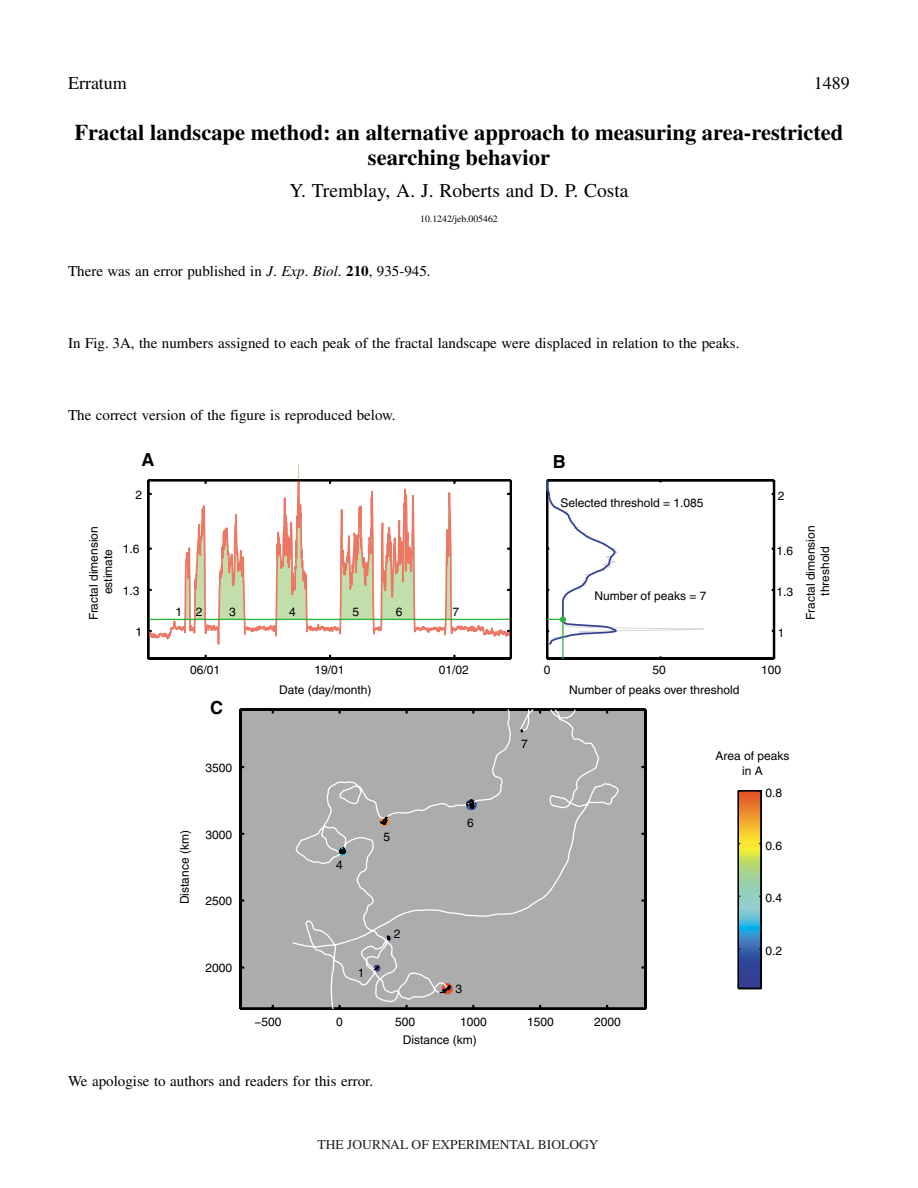
<style>
.page{position:relative;width:918px;height:1188px;background:#fff}
.page>*{position:absolute;margin:0;border:0;box-sizing:border-box;transform-origin:0 0}
.t1{font:700 22.5px/25.5px "Times";color:#000;text-align:center}
.t2{font:19.5px "Times";color:#000}
.t3{font:18px "Times";color:#000}
.t4{font:700 18px "Helvetica";color:#000}
.t5{font:15px "Times";color:#000}
.t6{font:13.5px "Times";color:#231f20}
.t7{font:12px/14.4px "Helvetica";color:#000;text-align:center}
.t8{font:9.75px "Times";color:#000}
.s1{font-style:italic}
.s2{font-weight:700}
.s3{color:#fff}
</style>
<div class="page">
<svg style="left:149px;top:463px;width:361px;height:246px"></svg>
<hr style="left:148px;top:619px;width:363px;height:1px;background:#2cb43a">
<hr style="left:546px;top:480px;width:2px;height:179px;background:#000">
<hr style="left:773px;top:480px;width:2px;height:179px;background:#000">
<hr style="left:547px;top:658px;width:227px;height:2px;background:#000">
<hr style="left:547px;top:479px;width:227px;height:2px;background:#000">
<hr style="left:562px;top:619px;width:2px;height:40px;background:#29b43a">
<svg style="left:546px;top:480px;width:158px;height:166px"></svg>
<div style="left:240px;top:710px;width:405px;height:299px;background:#acacac"></div>
<svg style="left:382px;top:463px;width:32px;height:245px"></svg>
<hr style="left:239px;top:710px;width:2px;height:299px;background:#000">
<hr style="left:644px;top:710px;width:3px;height:299px;background:#000">
<hr style="left:240px;top:1008px;width:405px;height:2px;background:#000">
<hr style="left:240px;top:709px;width:405px;height:2px;background:#000">
<svg style="left:291px;top:708px;width:328px;height:302px"></svg>
<svg style="left:323px;top:726px;width:205px;height:273px"></svg>
<img style="left:739px;top:792px;width:22px;height:196px">
<hr style="left:738px;top:791px;width:1px;height:198px;background:#000">
<hr style="left:761px;top:791px;width:1px;height:198px;background:#000">
<svg style="left:739px;top:988px;width:22px;height:1px"></svg>
<svg style="left:738px;top:790px;width:23px;height:2px"></svg>
<hr style="left:147px;top:480px;width:2px;height:179px;background:#000">
<hr style="left:510px;top:480px;width:2px;height:179px;background:#000">
<hr style="left:148px;top:658px;width:363px;height:2px;background:#000">
<hr style="left:148px;top:479px;width:363px;height:2px;background:#000">
<h3 class="t3" style="left:68px;top:76px;width:60px">Erratum</h3>
<h3 class="t3" style="left:814px;top:76px;width:37px">1489</h3>
<h1 class="t1" style="left:75px;top:121px;width:770px">Fractal landscape method: an alternative approach to measuring area-restricted searching behavior</h1>
<h2 class="t2" style="left:289px;top:183px;width:341px">Y. Tremblay, A. J. Roberts and D. P. Costa</h2>
<p class="t8" style="left:420px;top:215px;width:79px">10.1242/jeb.005462</p>
<p class="t5" style="left:68px;top:266px;width:364px">There was an error published in <span class="s1">J</span>. <span class="s1">Exp</span>. <span class="s1">Biol</span>. <span class="s2">210</span>, 935-945.</p>
<p class="t5" style="left:68px;top:338px;width:673px">In Fig.<span class="s3">·</span>3A, the numbers assigned to each peak of the fractal landscape were displaced in relation to the peaks.</p>
<p class="t5" style="left:68px;top:410px;width:329px">The correct version of the figure is reproduced below.</p>
<p class="t7" style="left:88px;top:620px;width:96px;rotate:-90deg">Fractal dimension estimate</p>
<h3 class="t4" style="left:142px;top:454px;width:14px">A</h3>
<h3 class="t4" style="left:553px;top:455px;width:14px">B</h3>
<p class="t7" style="left:136px;top:488px;width:8px">2</p>
<p class="t7" style="left:123px;top:543px;width:18px">1.6</p>
<p class="t7" style="left:123px;top:584px;width:18px">1.3</p>
<p class="t7" style="left:136px;top:625px;width:8px">1</p>
<p class="t7" style="left:176px;top:606px;width:28px">1 2</p>
<p class="t7" style="left:229px;top:606px;width:8px">3</p>
<p class="t7" style="left:289px;top:606px;width:8px">4</p>
<p class="t7" style="left:352px;top:606px;width:8px">5</p>
<p class="t7" style="left:396px;top:606px;width:8px">6</p>
<p class="t7" style="left:453px;top:606px;width:8px">7</p>
<p class="t7" style="left:561px;top:496px;width:145px">Selected threshold = 1.085</p>
<p class="t7" style="left:595px;top:590px;width:113px">Number of peaks = 7</p>
<p class="t7" style="left:778px;top:490px;width:8px">2</p>
<p class="t7" style="left:776px;top:545px;width:18px">1.6</p>
<p class="t7" style="left:776px;top:586px;width:18px">1.3</p>
<p class="t7" style="left:778px;top:627px;width:8px">1</p>
<p class="t7" style="left:190px;top:664px;width:32px">06/01</p>
<p class="t7" style="left:314px;top:664px;width:32px">19/01</p>
<p class="t7" style="left:439px;top:664px;width:32px">01/02</p>
<h3 class="t4" style="left:210px;top:701px;width:14px">C</h3>
<p class="t7" style="left:205px;top:761px;width:28px">3500</p>
<p class="t7" style="left:179px;top:904px;width:76px;rotate:-90deg">Distance (km)</p>
<p class="t7" style="left:205px;top:828px;width:28px">3000</p>
<p class="t7" style="left:205px;top:895px;width:28px">2500</p>
<p class="t7" style="left:205px;top:962px;width:28px">2000</p>
<p class="t7" style="left:279px;top:683px;width:94px">Date (day/month)</p>
<p class="t7" style="left:336px;top:858px;width:8px">4</p>
<p class="t7" style="left:384px;top:830px;width:8px">5</p>
<p class="t7" style="left:358px;top:966px;width:8px">1</p>
<p class="t7" style="left:394px;top:928px;width:8px">2</p>
<p class="t7" style="left:467px;top:817px;width:8px">6</p>
<p class="t7" style="left:456px;top:982px;width:8px">3</p>
<p class="t7" style="left:544px;top:664px;width:8px">0</p>
<p class="t7" style="left:653px;top:664px;width:15px">50</p>
<p class="t7" style="left:761px;top:664px;width:22px">100</p>
<p class="t7" style="left:569px;top:683px;width:172px">Number of peaks over threshold</p>
<p class="t7" style="left:521px;top:738px;width:8px">7</p>
<p class="t7" style="left:715px;top:750px;width:76px">Area of peaks in A</p>
<p class="t7" style="left:765px;top:787px;width:18px">0.8</p>
<p class="t7" style="left:765px;top:840px;width:18px">0.6</p>
<p class="t7" style="left:765px;top:892px;width:18px">0.4</p>
<p class="t7" style="left:765px;top:945px;width:18px">0.2</p>
<p class="t7" style="left:255px;top:1016px;width:29px">−500</p>
<p class="t7" style="left:336px;top:1016px;width:8px">0</p>
<p class="t7" style="left:395px;top:1016px;width:22px">500</p>
<p class="t7" style="left:460px;top:1016px;width:28px">1000</p>
<p class="t7" style="left:527px;top:1016px;width:28px">1500</p>
<p class="t7" style="left:594px;top:1016px;width:28px">2000</p>
<p class="t7" style="left:403px;top:1034px;width:76px">Distance (km)</p>
<p class="t5" style="left:68px;top:1076px;width:307px">We apologise to authors and readers for this error.</p>
<p class="t7" style="left:805px;top:620px;width:96px;rotate:-90deg">Fractal dimension threshold</p>
<p class="t6" style="left:318px;top:1137px;width:282px">THE JOURNAL OF EXPERIMENTAL BIOLOGY</p>
</div>
